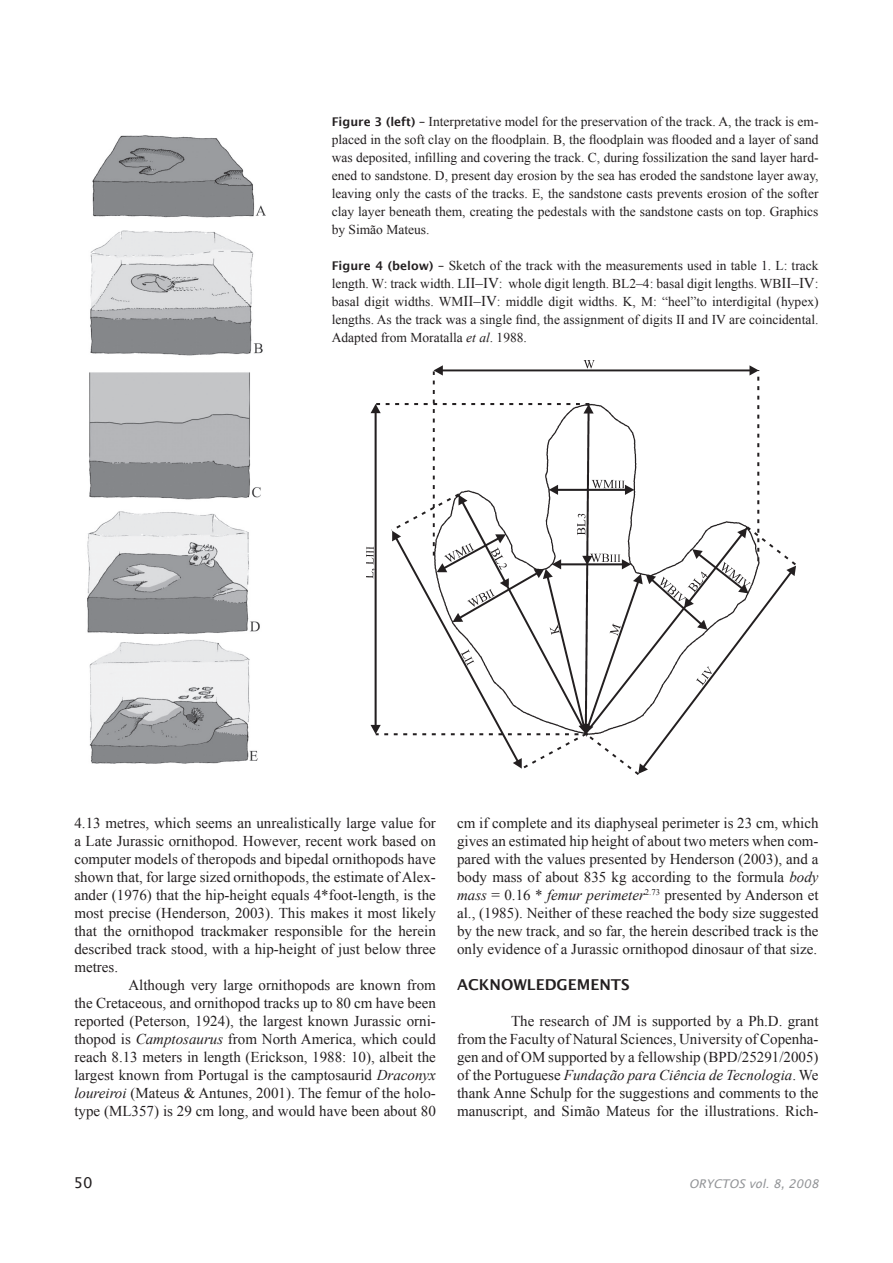
<style>
.page{position:relative;width:893px;height:1263px;background:#fff}
.page>*{position:absolute;margin:0;border:0;box-sizing:border-box;transform-origin:0 0}
.t1{font:15px/18px "Times New Roman";color:#231f20;text-align:justify}
.t2{font:600 15px "Lucida Sans";color:#231f20}
.t3{font:15px "Lucida Sans";color:#231f20}
.t4{font:13.5px/18px "Times New Roman";color:#231f20;text-align:justify}
.t5{font:italic 12px "Lucida Sans";color:#939598}
.s1{font-family:"Lucida Sans";font-weight:600;font-size:12px}
.s2{font-size:15px}
.s3{font-style:italic}
</style>
<div class="page">
<img style="left:87px;top:135px;width:179px;height:629px">
<img style="left:366px;top:360px;width:430px;height:414px">
<p class="t4" style="left:332px;top:112px;width:488px"><span class="s1">Figure 3 (left) –</span> Interpretative model for the preservation of the track. A, the track is em&shy;placed in the soft clay on the floodplain. B, the floodplain was flooded and a layer of sand was deposited, infilling and covering the track. C, during fossilization the sand layer hard&shy;ened to sandstone. D, present day erosion by the sea has eroded the sandstone layer away, leaving only the casts of the tracks. E, the sandstone casts prevents erosion of the softer clay layer beneath them, creating the pedestals with the sandstone casts on top. Graphics by Simão Mateus.</p>
<p class="t4" style="left:332px;top:256px;width:488px"><span class="s1">Figure 4 (below) –</span> Sketch of the track with the measurements used in table 1. L: track length. W: track width. L<span class="s2">II–IV</span>: whole digit length. BL2–4: basal digit lengths. WB<span class="s2">II–IV</span>: basal digit widths. WM<span class="s2">II–IV</span>: middle digit widths. K, M: “heel”to interdigital (hypex) lengths. As the track was a single find, the assignment of digits II and IV are coincidental.<br>Adapted from Moratalla <span class="s3">et al</span>. 1988.</p>
<p class="t1" style="left:74px;top:814px;width:363px">4.13 metres, which seems an unrealistically large value for a Late Jurassic ornithopod. However, recent work based on computer models of theropods and bipedal ornithopods have shown that, for large sized ornithopods, the estimate of Alex&shy;ander (1976) that the hip-height equals 4*foot-length, is the most precise (Henderson, 2003). This makes it most likely that the ornithopod trackmaker responsible for the herein described track stood, with a hip-height of just below three metres.</p>
<p class="t1" style="left:74px;top:976px;width:363px;text-indent:54px">Although very large ornithopods are known from the Cretaceous, and ornithopod tracks up to 80 cm have been reported (Peterson, 1924), the largest known Jurassic orni&shy;thopod is <span class="s3">Camptosaurus</span> from North America, which could reach 8.13 meters in length (Erickson, 1988: 10), albeit the largest known from Portugal is the camptosaurid <span class="s3">Draconyx loureiroi</span> (Mateus &amp; Antunes, 2001). The femur of the holo&shy;type (ML357) is 29 cm long, and would have been about 80</p>
<p class="t1" style="left:457px;top:814px;width:363px">cm if complete and its diaphyseal perimeter is 23 cm, which gives an estimated hip height of about two meters when com&shy;pared with the values presented by Henderson (2003), and a body mass of about 835 kg according to the formula <span class="s3">body mass</span> = 0.16 * <span class="s3">femur perimeter</span><sup>2.73</sup> presented by Anderson et al., (1985). Neither of these reached the body size suggested by the new track, and so far, the herein described track is the only evidence of a Jurassic ornithopod dinosaur of that size.</p>
<p class="t2" style="left:457px;top:976px;width:81px">Ac knowled</p>
<p class="t2" style="left:557px;top:976px;width:23px">gements</p>
<p class="t1" style="left:457px;top:1012px;width:363px;text-indent:54px">The research of JM is supported by a Ph.D. grant from the Faculty of Natural Sciences, University of Copenha&shy;gen and of OM supported by a fellowship (BPD/25291/2005) of the Portuguese <span class="s3">Fundação para Ciência de Tecnologia</span>. We thank Anne Schulp for the suggestions and comments to the manuscript, and Simão Mateus for the illustrations. Rich-</p>
<p class="t3" style="left:74px;top:1174px;width:20px">50</p>
<p class="t5" style="left:689px;top:1177px;width:131px">ORYCTOS vol. 8, 2008</p>
</div>
